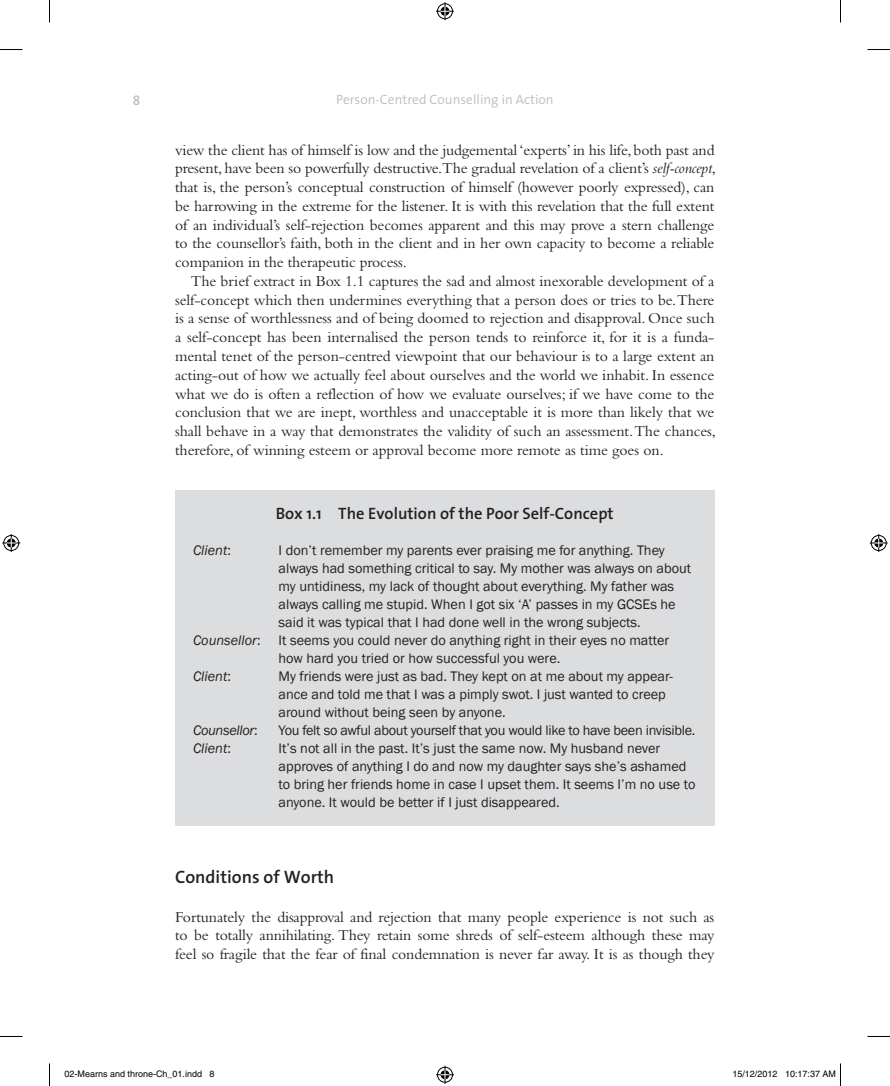
<style>
.page{position:relative;width:890px;height:1086px;background:#fff}
.page>*{position:absolute;margin:0;border:0;box-sizing:border-box;transform-origin:0 0}
.A-head{font:600 18px "The Sans";color:#231f20}
.Box_number{font:600 16.5px "The Sans";color:#231f20}
.Body_text_full_out{font:15.75px/18.8px "Bembo";letter-spacing:-.01em;color:#231f20;text-align:justify}
.Body_text_indent{font:15.75px/18.8px "Bembo";letter-spacing:-.005em;color:#231f20;text-align:justify}
.Box_dialogue{font:14.25px/18px "Franklin Gothic";color:#231f20}
.Box_dialogue-2{font:14.25px "Franklin Gothic";letter-spacing:-.02em;color:#231f20}
.Box_dialogue-3{font:italic 14.25px "Franklin Gothic";color:#231f20}
.Box_dialogue-4{font:italic 14.25px "Franklin Gothic";letter-spacing:-.02em;color:#231f20}
.t1{font:300 13.5px "The Sans";color:#bcbdc0}
.t2{font:600 13.5px "The Sans";color:#bcbdc0}
.t3{font:9px "Helvetica";color:#000}
.s1{font-style:italic}
.s2{font-style:normal}
</style>
<div class="page">
<div style="left:175px;top:490px;width:539px;height:335px;background:#dcdddf"></div>
<svg style="left:0;top:49px;width:22px;height:1px"></svg>
<svg style="left:867px;top:49px;width:23px;height:1px"></svg>
<svg style="left:0;top:1036px;width:22px;height:1px"></svg>
<svg style="left:867px;top:1036px;width:23px;height:1px"></svg>
<svg style="left:49px;top:0;width:1px;height:23px"></svg>
<svg style="left:49px;top:1063px;width:1px;height:22px"></svg>
<svg style="left:840px;top:0;width:1px;height:23px"></svg>
<svg style="left:436px;top:2px;width:18px;height:18px"></svg>
<svg style="left:436px;top:1065px;width:18px;height:18px"></svg>
<svg style="left:2px;top:534px;width:18px;height:18px"></svg>
<svg style="left:870px;top:534px;width:18px;height:18px"></svg>
<svg style="left:840px;top:1063px;width:1px;height:22px"></svg>
<p class="t2" style="left:133px;top:89px;width:9px">8</p>
<p class="t1" style="left:336px;top:89px;width:219px">Person-Centred Counselling in Action</p>
<p class="Body_text_full_out" style="left:175px;top:140px;width:542px">view the client has of himself is low and the judgemental ‘experts’ in his life, both past and present, have been so powerfully destructive.The gradual revelation of a client’s <span class="s1">self-concept</span>, that is, the person’s conceptual construction of himself (however poorly expressed), can be harrowing in the extreme for the listener. It is with this revelation that the full extent of an individual’s self-rejection becomes apparent and this may prove a stern challenge to the counsellor’s faith, both in the client and in her own capacity to become a reliable companion in the therapeutic process.</p>
<p class="Body_text_indent" style="left:175px;top:271px;width:542px;text-indent:16px">The brief extract in Box 1.1 captures the sad and almost inexorable development of a self-concept which then undermines everything that a person does or tries to be. There is a sense of worthlessness and of being doomed to rejection and disapproval. Once such a self-concept has been internalised the person tends to reinforce it, for it is a funda&shy;mental tenet of the person-centred viewpoint that our behaviour is to a large extent an acting-out of how we actually feel about ourselves and the world we inhabit. In essence what we do is often a reflection of how we evaluate ourselves; if we have come to the conclusion that we are inept, worthless and unacceptable it is more than likely that we shall behave in a way that demonstrates the validity of such an assessment. The chances, therefore, of winning esteem or approval become more remote as time goes on.</p>
<p class="Box_number" style="left:276px;top:500px;width:339px">Box 1.1 The Evolution of the Poor Self-Concept</p>
<p class="Box_dialogue-3" style="left:193px;top:541px;width:39px">Client<span class="s2">:</span></p>
<p class="Box_dialogue" style="left:279px;top:542px;width:414px">I don’t remember my parents ever praising me for anything. They always had something critical to say. My mother was always on about my untidiness, my lack of thought about everything. My father was always calling me stupid. When I got six ‘A’ passes in my GCSEs he said it was typical that I had done well in the wrong subjects.</p>
<p class="Box_dialogue-3" style="left:193px;top:631px;width:69px">Counsellor<span class="s2">:</span></p>
<p class="Box_dialogue" style="left:279px;top:632px;width:392px">It seems you could never do anything right in their eyes no matter how hard you tried or how successful you were.</p>
<p class="Box_dialogue-3" style="left:193px;top:667px;width:39px">Client<span class="s2">:</span></p>
<p class="Box_dialogue" style="left:279px;top:668px;width:396px">My friends were just as bad. They kept on at me about my appear&shy;ance and told me that I was a pimply swot. I just wanted to creep around without being seen by anyone.</p>
<p class="Box_dialogue-4" style="left:193px;top:721px;width:66px">Counsellor<span class="s2">:</span></p>
<p class="Box_dialogue-2" style="left:279px;top:721px;width:418px">You felt so awful about yourself that you would like to have been invisible.</p>
<p class="Box_dialogue-3" style="left:193px;top:739px;width:39px">Client<span class="s2">:</span></p>
<p class="Box_dialogue" style="left:279px;top:740px;width:418px">It’s not all in the past. It’s just the same now. My husband never approves of anything I do and now my daughter says she’s ashamed to bring her friends home in case I upset them. It seems I’m no use to anyone. It would be better if I just disappeared.</p>
<p class="A-head" style="left:175px;top:862px;width:161px">Conditions of Worth</p>
<p class="Body_text_full_out" style="left:175px;top:906px;width:541px">Fortunately the disapproval and rejection that many people experience is not such as to be totally annihilating. They retain some shreds of self-esteem although these may feel so fragile that the fear of final condemnation is never far away. It is as though they</p>
<p class="t3" style="left:64px;top:1068px;width:152px">02-Mearns and throne-Ch_01.indd 8</p>
<p class="t3" style="left:732px;top:1068px;width:105px">15/12/2012 10:17:37 AM</p>
</div>
